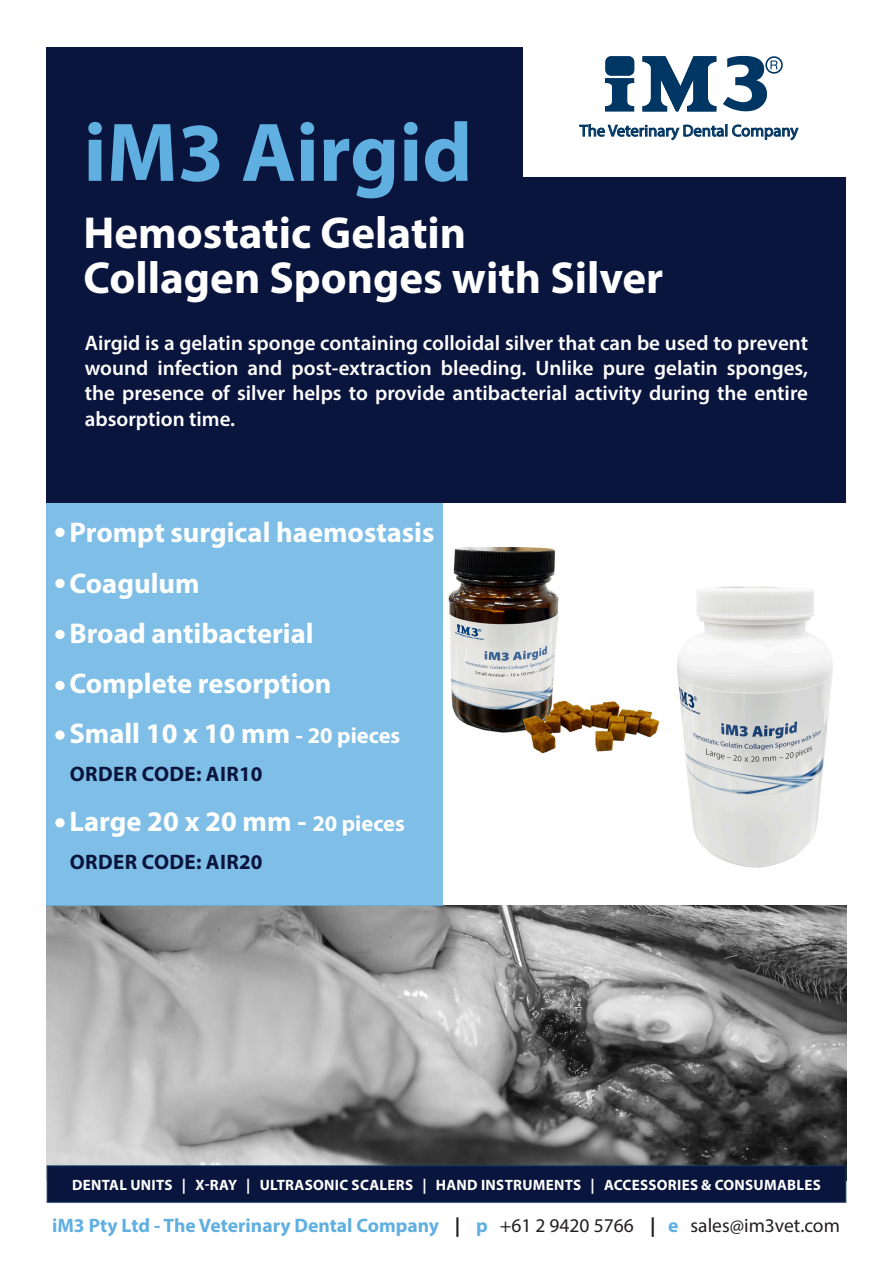
<style>
.page{position:relative;width:893px;height:1263px;background:#fff}
.page>*{position:absolute;margin:0;border:0;box-sizing:border-box;transform-origin:0 0}
.t1{font:700 84px "Myriad Pro";color:#60afe1}
.t2{font:700 45px "Myriad Pro";color:#fff}
.t3{font:700 28.5px "Myriad Pro";color:#fff}
.t4{font:600 21px/25.2px "Myriad Pro";color:#fff;text-align:justify}
.t5{font:700 21px "Myriad Pro";letter-spacing:.02em;color:#0a153d}
.t6{font:700 19.5px "Myriad Pro";color:#60afe1}
.t7{font:16.35px "Myriad Pro";letter-spacing:.005em;color:#003664}
.text{font:700 15px "Myriad Pro";letter-spacing:.02em;color:#fff}
.s1{font-size:22.5px}
.s2{color:#231f20}
.s3{font-weight:400;color:#231f20}
</style>
<div class="page">
<img style="left:47px;top:906px;width:799px;height:259px">
<div style="left:47px;top:47px;width:799px;height:455px;background:#0a153d"></div>
<div style="left:47px;top:1165px;width:799px;height:37px;background:#0a153d;border:1px solid #143762"></div>
<div style="left:47px;top:503px;width:396px;height:403px;background:#7fbfe7"></div>
<div style="left:523px;top:0;width:328px;height:176px;background:#fff"></div>
<svg style="left:605px;top:56px;width:111px;height:56px"></svg>
<svg style="left:723px;top:56px;width:60px;height:55px"></svg>
<svg style="left:579px;top:124px;width:219px;height:17px"></svg>
<img style="left:448px;top:546px;width:212px;height:208px">
<img style="left:677px;top:586px;width:156px;height:282px">
<div style="left:55px;top:528px;width:10px;height:9px;background:#fff;border-radius:50%"></div>
<div style="left:55px;top:579px;width:10px;height:9px;background:#fff;border-radius:50%"></div>
<div style="left:55px;top:630px;width:10px;height:9px;background:#fff;border-radius:50%"></div>
<div style="left:55px;top:681px;width:10px;height:9px;background:#fff;border-radius:50%"></div>
<div style="left:55px;top:730px;width:10px;height:10px;background:#fff;border-radius:50%"></div>
<div style="left:55px;top:818px;width:10px;height:9px;background:#fff;border-radius:50%"></div>
<p class="t1" style="left:84px;top:98px;width:390px">iM3 Airgid</p>
<p class="t7" style="left:580px;top:121px;width:220px">The Veterinary Dental Company</p>
<p class="t2" style="left:84px;top:203px;width:384px">Hemostatic Gelatin</p>
<p class="t2" style="left:84px;top:248px;width:581px">Collagen Sponges with Silver</p>
<p class="t4" style="left:85px;top:330px;width:725px">Airgid is a gelatin sponge containing colloidal silver that can be used to prevent wound infection and post-extraction bleeding. Unlike pure gelatin sponges, the presence of silver helps to provide antibacterial activity during the entire absorption time.</p>
<p class="t3" style="left:69px;top:514px;width:366px">Prompt surgical haemostasis</p>
<p class="t3" style="left:69px;top:564px;width:132px">Coagulum</p>
<p class="t3" style="left:69px;top:615px;width:246px">Broad antibacterial</p>
<p class="t3" style="left:69px;top:665px;width:264px">Complete resorption</p>
<p class="t3" style="left:69px;top:715px;width:332px">Small 10 x 10 mm <span class="s1">- 20 pieces</span></p>
<p class="t5" style="left:70px;top:760px;width:194px">ORDER CODE: AIR10</p>
<p class="t3" style="left:69px;top:803px;width:337px">Large 20 x 20 mm - <span class="s1">20 pieces</span></p>
<p class="t5" style="left:70px;top:848px;width:194px">ORDER CODE: AIR20</p>
<p class="text" style="left:72px;top:1175px;width:750px">DENTAL UNITS | X-RAY | ULTRASONIC SCALERS | HAND INSTRUMENTS | ACCESSORIES &amp; CONSUMABLES</p>
<p class="t6" style="left:52px;top:1212px;width:789px">iM3 Pty Ltd - The Veterinary Dental Company <span class="s2">|</span> p <span class="s3">+61 2 9420 5766</span> <span class="s2">|</span> e <span class="s3">sales@im3vet.com</span></p>
</div>
